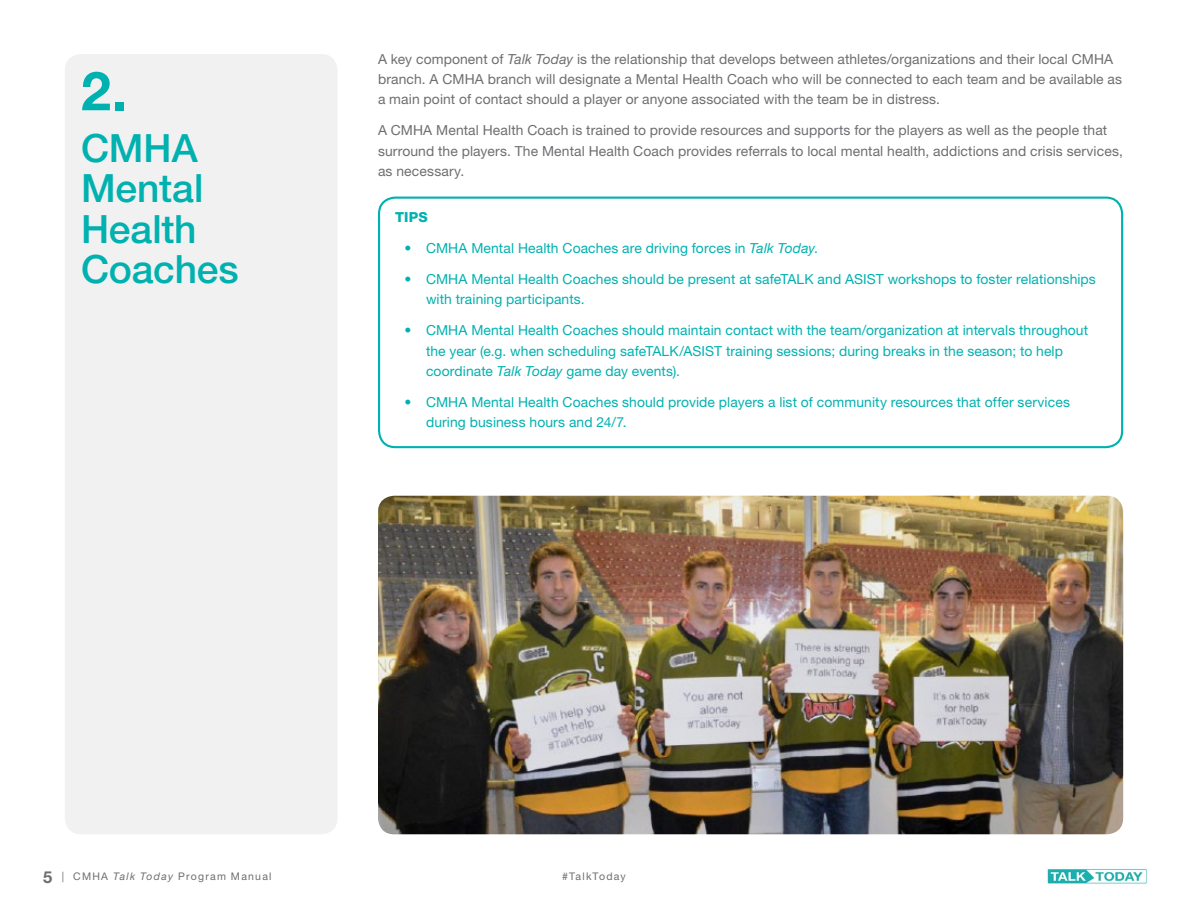
<style>
.page{position:relative;width:1188px;height:918px;background:#fff}
.page>*{position:absolute;margin:0;border:0;box-sizing:border-box;transform-origin:0 0}
.t1{font:700 54px "Helvetica Neue LT Std";color:#00b1b0}
.t2{font:500 39px/40.5px "Helvetica Neue LT Std";letter-spacing:-.005em;color:#00b1b0}
.t3{font:13.8px/20.2px "Helvetica Neue LT Std";letter-spacing:.01em;color:#00b1b0}
.t4{font:13.8px/20.2px "Helvetica Neue LT Std";letter-spacing:.01em;color:#6d6e71}
.t5{font:800 13.8px "Helvetica Neue LT Std";color:#00b1b0}
.t6{font:10.5px "Helvetica Neue LT Std";letter-spacing:.115em;color:#6d6e71}
.s1{font-style:italic}
.s2{font-weight:700;font-size:16.5px}
</style>
<div class="page">
<img style="left:1047px;top:868px;width:100px;height:16px">
<div style="left:65px;top:54px;width:273px;height:780px;background:#f1f1f2;border-radius:16px"></div>
<div style="left:378px;top:197px;width:745px;height:251px;border:2px solid #00b1b0;border-radius:16px"></div>
<img style="left:378px;top:496px;width:745px;height:338px">
<h1 class="t1" style="left:81px;top:58px;width:48px">2.</h1>
<h2 class="t2" style="left:81px;top:127px;width:159px">CMHA<br>Mental<br>Health<br>Coaches</h2>
<p class="t4" style="left:378px;top:49px;width:746px">A key component of <span class="s1">Talk Today</span> is the relationship that develops between athletes/organizations and their local CMHA branch. A CMHA branch will designate a Mental Health Coach who will be connected to each team and be available as a main point of contact should a player or anyone associated with the team be in distress.</p>
<p class="t4" style="left:378px;top:120px;width:746px">A CMHA Mental Health Coach is trained to provide resources and supports for the players as well as the people that surround the players. The Mental Health Coach provides referrals to local mental health, addictions and crisis services, as necessary.</p>
<p class="t5" style="left:395px;top:209px;width:34px">TIPS</p>
<p class="t3" style="left:404px;top:238px;width:415px">• CMHA Mental Health Coaches are driving forces in <span class="s1">Talk Today</span>.</p>
<p class="t3" style="left:426px;top:269px;width:671px;text-indent:-22px">• CMHA Mental Health Coaches should be present at safeTALK and ASIST workshops to foster relationships with training participants.</p>
<p class="t3" style="left:426px;top:320px;width:664px;text-indent:-22px">• CMHA Mental Health Coaches should maintain contact with the team/organization at intervals throughout the year (e.g. when scheduling safeTALK/ASIST training sessions; during breaks in the season; to help coordinate <span class="s1">Talk Today</span> game day events).</p>
<p class="t3" style="left:426px;top:392px;width:645px;text-indent:-22px">• CMHA Mental Health Coaches should provide players a list of community resources that offer services during business hours and 24/7.</p>
<p class="t6" style="left:43px;top:870px;width:230px"><span class="s2">5</span> | CMHA <span class="s1">Talk Today</span> Program Manual</p>
<p class="t6" style="left:562px;top:870px;width:65px">#TalkToday</p>
</div>
